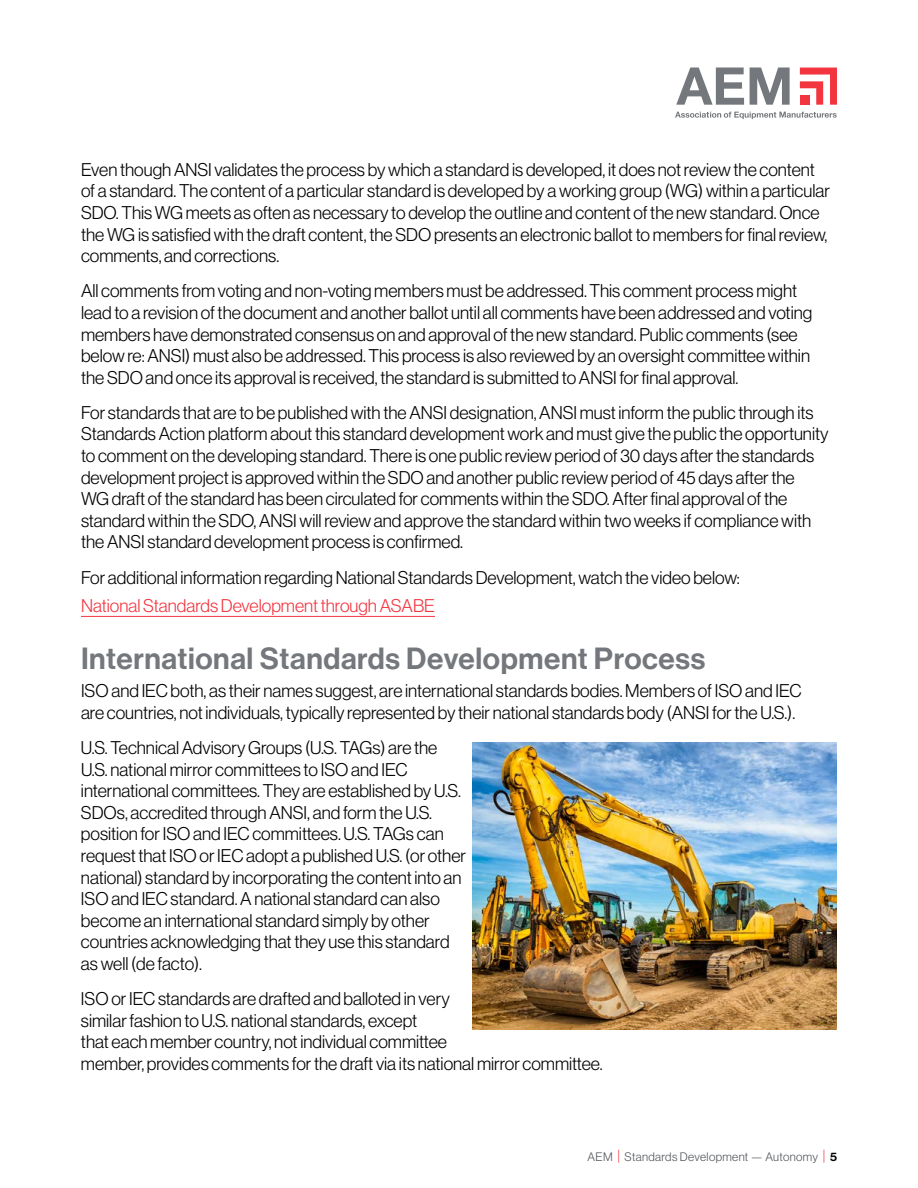
<style>
.page{position:relative;width:918px;height:1188px;background:#fff}
.page>*{position:absolute;margin:0;border:0;box-sizing:border-box;transform-origin:0 0}
.t1{font:30px "N Haas Grotesk DS Pro 65 Md";letter-spacing:.02em;color:#74777b}
.t2{font:18px/21.6px "N Haas Grotesk DS Pro 45 Lt";color:#000}
.t3{font:18px "N Haas Grotesk DS Pro 45 Lt";color:#f33540}
.t4{font:12px "N Haas Grotesk DS Pro 45 Lt";letter-spacing:.03em;color:#52555b}
.s1{font-size:15px;color:#f33540}
.s2{font-family:"N Haas Grotesk DS Pro 65 Md";color:#000}
</style>
<div class="page">
<svg style="left:800px;top:68px;width:37px;height:37px"></svg>
<svg style="left:676px;top:68px;width:68px;height:37px"></svg>
<svg style="left:750px;top:68px;width:40px;height:37px"></svg>
<svg style="left:675px;top:112px;width:162px;height:7px"></svg>
<hr style="left:81px;top:616px;width:354px;height:1px;background:#f33540">
<img style="left:472px;top:742px;width:365px;height:287px">
<p class="t2" style="left:81px;top:159px;width:751px">Even though ANSI validates the process by which a standard is developed, it does not review the content of a standard. The content of a particular standard is developed by a working group (WG) within a particular SDO. This WG meets as often as necessary to develop the outline and content of the new standard. Once the WG is satisfied with the draft content, the SDO presents an electronic ballot to members for final review, comments, and corrections.</p>
<p class="t2" style="left:81px;top:280px;width:733px">All comments from voting and non-voting members must be addressed. This comment process might lead to a revision of the document and another ballot until all comments have been addressed and voting members have demonstrated consensus on and approval of the new standard. Public comments (see below re: ANSI) must also be addressed. This process is also reviewed by an oversight committee within the SDO and once its approval is received, the standard is submitted to ANSI for final approval.</p>
<p class="t2" style="left:81px;top:402px;width:749px">For standards that are to be published with the ANSI designation, ANSI must inform the public through its Standards Action platform about this standard development work and must give the public the opportunity to comment on the developing standard. There is one public review period of 30 days after the standards development project is approved within the SDO and another public review period of 45 days after the<br>WG draft of the standard has been circulated for comments within the SDO. After final approval of the standard within the SDO, ANSI will review and approve the standard within two weeks if compliance with the ANSI standard development process is confirmed.</p>
<p class="t2" style="left:81px;top:566px;width:661px">For additional information regarding National Standards Development, watch the video below:</p>
<p class="t3" style="left:81px;top:595px;width:355px">National Standards Development through ASABE</p>
<h1 class="t1" style="left:81px;top:641px;width:626px">International Standards Development Process</h1>
<p class="t2" style="left:81px;top:680px;width:722px">ISO and IEC both, as their names suggest, are international standards bodies. Members of ISO and IEC are countries, not individuals, typically represented by their national standards body (ANSI for the U.S.).</p>
<p class="t2" style="left:81px;top:737px;width:387px">U.S. Technical Advisory Groups (U.S. TAGs) are the U.S. national mirror committees to ISO and IEC international committees. They are established by U.S.<br>SDOs, accredited through ANSI, and form the U.S. position for ISO and IEC committees. U.S. TAGs can request that ISO or IEC adopt a published U.S. (or other national) standard by incorporating the content into an ISO and IEC standard. A national standard can also become an international standard simply by other countries acknowledging that they use this standard as well (de facto).</p>
<p class="t2" style="left:81px;top:988px;width:522px">ISO or IEC standards are drafted and balloted in very<br>similar fashion to U.S. national standards, except<br>that each member country, not individual committee<br>member, provides comments for the draft via its national mirror committee.</p>
<p class="t4" style="left:588px;top:1150px;width:251px">AEM <span class="s1">|</span> Standards Development — Autonomy <span class="s1">|</span> <span class="s2">5</span></p>
</div>
